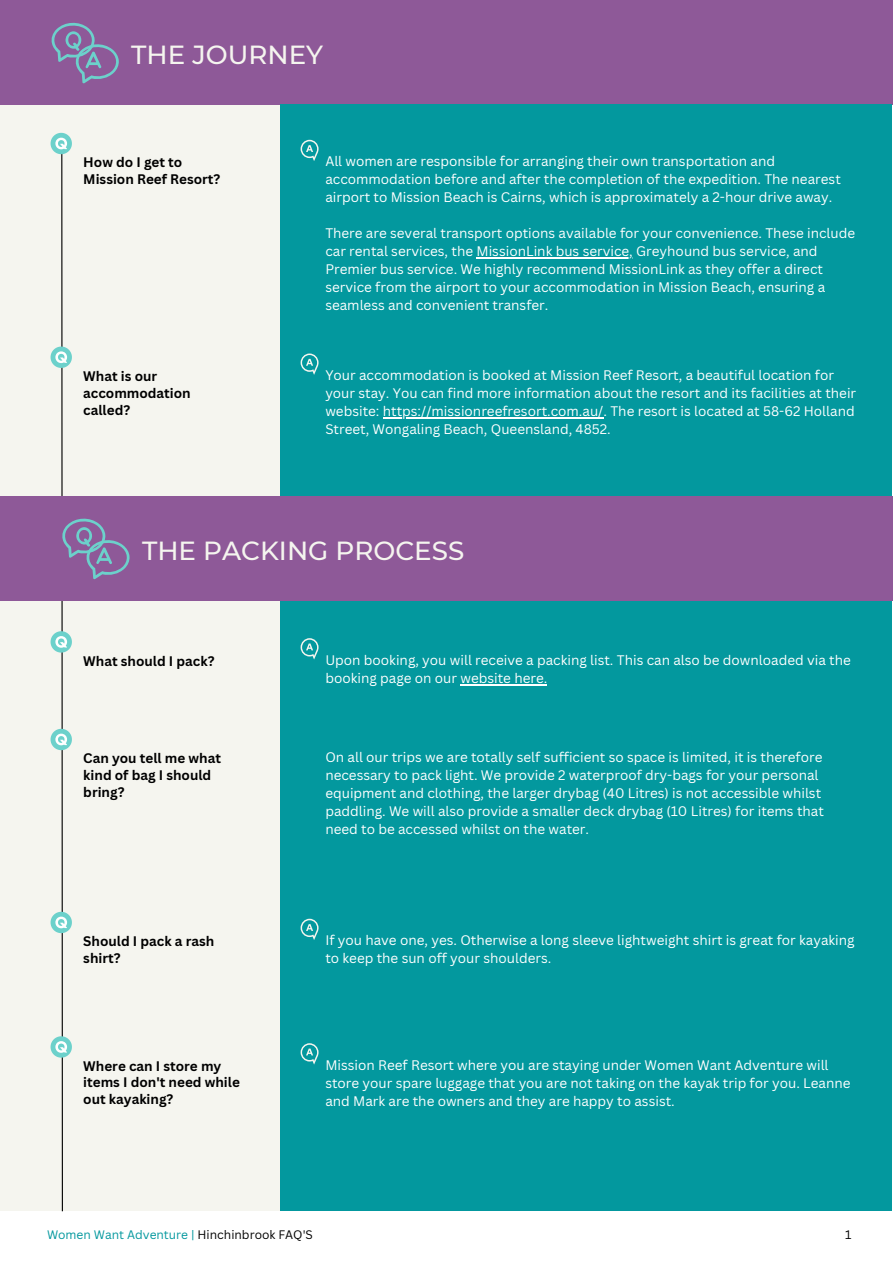
<style>
.page{position:relative;width:893px;height:1264px;background:#fff}
.page>*{position:absolute;margin:0;border:0;box-sizing:border-box;transform-origin:0 0}
.t1{font:500 26.1px "Montserrat";color:#f5f5ef}
.t2{font:13.5px/18px "Canva Sans";color:#fff}
.t3{font:700 13.5px/16.8px "Canva Sans";color:#000}
.t4{font:12px "Canva Sans";color:#03989e}
.t5{font:12px "Canva Sans";color:#000}
.s1{color:#000}
</style>
<div class="page">
<div style="left:0;top:104px;width:280px;height:1106px;background:#f5f5ef"></div>
<div style="left:0;top:0;width:892px;height:105px;background:#8e5998"></div>
<div style="left:280px;top:104px;width:612px;height:1106px;background:#03989e"></div>
<svg style="left:300px;top:140px;width:18px;height:21px"></svg>
<svg style="left:51px;top:22px;width:68px;height:62px"></svg>
<hr style="left:476px;top:257px;width:157px;height:2px;background:#fff">
<svg style="left:300px;top:353px;width:18px;height:22px"></svg>
<hr style="left:383px;top:417px;width:220px;height:1px;background:#fff">
<div style="left:0;top:496px;width:892px;height:104px;background:#8e5998"></div>
<svg style="left:300px;top:638px;width:18px;height:21px"></svg>
<hr style="left:460px;top:684px;width:87px;height:1px;background:#fff">
<svg style="left:300px;top:918px;width:18px;height:22px"></svg>
<svg style="left:51px;top:133px;width:79px;height:1079px"></svg>
<svg style="left:300px;top:1043px;width:18px;height:21px"></svg>
<p class="t1" style="left:131px;top:39px;width:193px">THE JOURNEY</p>
<p class="t3" style="left:83px;top:153px;width:139px">How do I get to<br>Mission Reef Resort?</p>
<p class="t2" style="left:325px;top:152px;width:517px">All women are responsible for arranging their own transportation and accommodation before and after the completion of the expedition. The nearest airport to Mission Beach is Cairns, which is approximately a 2-hour drive away.</p>
<p class="t2" style="left:325px;top:224px;width:531px">There are several transport options available for your convenience. These include car rental services, the MissionLink bus service, Greyhound bus service, and Premier bus service. We highly recommend MissionLink as they offer a direct service from the airport to your accommodation in Mission Beach, ensuring a seamless and convenient transfer.</p>
<p class="t3" style="left:83px;top:367px;width:109px">What is our accommodation called?</p>
<p class="t2" style="left:325px;top:366px;width:532px">Your accommodation is booked at Mission Reef Resort, a beautiful location for your stay. You can find more information about the resort and its facilities at their website: https://missionreefresort.com.au/. The resort is located at 58-62 Holland Street, Wongaling Beach, Queensland, 4852.</p>
<p class="t1" style="left:142px;top:534px;width:324px">THE PACKING PROCESS</p>
<p class="t3" style="left:83px;top:652px;width:133px">What should I pack?</p>
<p class="t2" style="left:325px;top:650px;width:527px">Upon booking, you will receive a packing list. This can also be downloaded via the booking page on our website here.</p>
<p class="t3" style="left:83px;top:749px;width:139px">Can you tell me what kind of bag I should bring?</p>
<p class="t2" style="left:325px;top:748px;width:500px">On all our trips we are totally self sufficient so space is limited, it is therefore necessary to pack light. We provide 2 waterproof dry-bags for your personal equipment and clothing, the larger drybag (40 Litres) is not accessible whilst paddling. We will also provide a smaller deck drybag (10 Litres) for items that need to be accessed whilst on the water.</p>
<p class="t3" style="left:83px;top:932px;width:132px">Should I pack a rash shirt?</p>
<p class="t2" style="left:325px;top:931px;width:531px">If you have one, yes. Otherwise a long sleeve lightweight shirt is great for kayaking to keep the sun off your shoulders.</p>
<p class="t3" style="left:83px;top:1056px;width:158px">Where can I store my items I don't need while out kayaking?</p>
<p class="t2" style="left:325px;top:1055px;width:526px">Mission Reef Resort where you are staying under Women Want Adventure will store your spare luggage that you are not taking on the kayak trip for you. Leanne and Mark are the owners and they are happy to assist.</p>
<p class="t4" style="left:47px;top:1225px;width:267px">Women Want Adventure | <span class="s1">Hinchinbrook FAQ'S</span></p>
<p class="t5" style="left:845px;top:1225px;width:8px">1</p>
</div>
